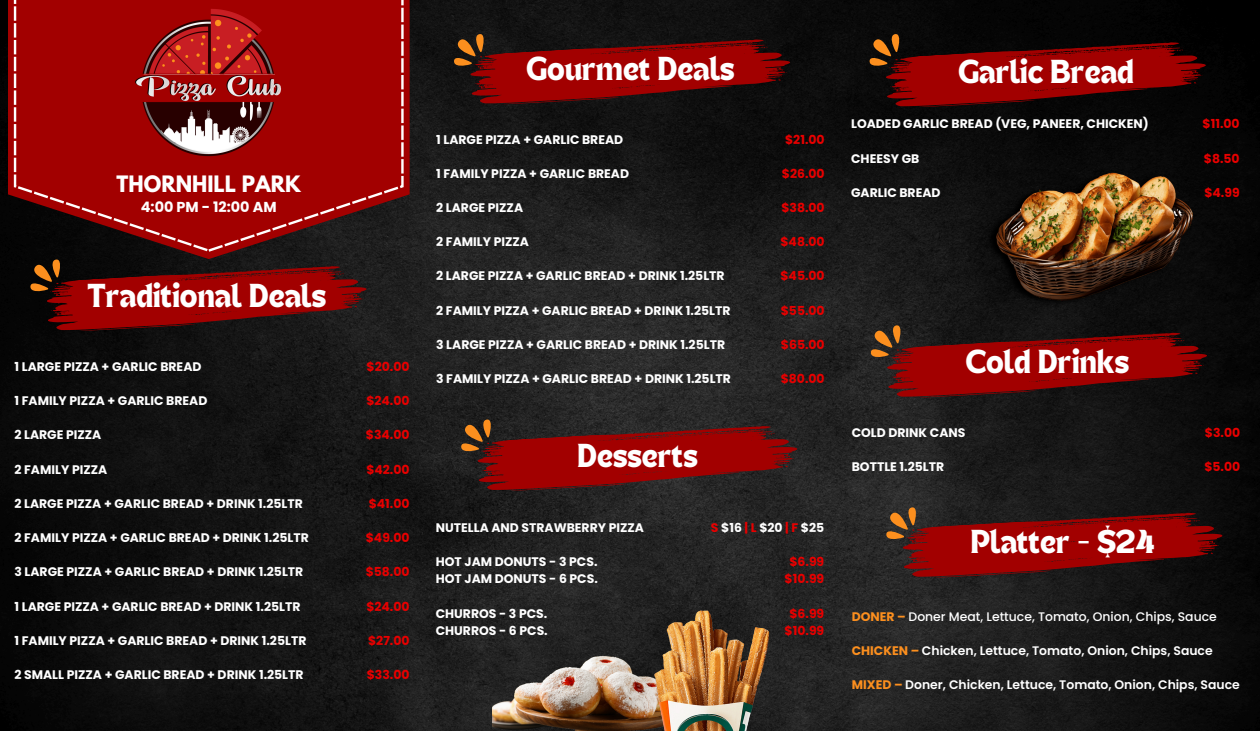
<style>
.page{position:relative;width:1260px;height:731px;background:#fff}
.page>*{position:absolute;margin:0;border:0;box-sizing:border-box;transform-origin:0 0}
.t1{font:24px "TANHEADLINE";color:#fff}
.t2{font:700 20px "League Spartan";color:#fff}
.t3{font:700 14.4px "Poppins";color:#fff}
.t4{font:700 12.4px/17.1px "Poppins";color:#fff}
.t5{font:700 12.4px/17.1px "Poppins";color:#e80000;text-align:center}
.t6{font:600 12.4px "Poppins";color:#fff}
.t7{font:500 12.4px "Poppins";color:#fff}
.s1{color:#e80000}
.s2{font-weight:700;color:#fc8f1e}
</style>
<div class="page">
<img style="left:0;top:0;width:1260px;height:730px">
<svg style="left:8px;top:0;width:402px;height:259px;background:#4e0b0b"></svg>
<svg style="left:14px;top:0;width:390px;height:252px;background:#910808"></svg>
<img style="left:135px;top:3px;width:146px;height:158px">
<img style="left:136px;top:75px;width:146px;height:26px">
<svg style="left:30px;top:259px;width:338px;height:75px;background:#620a08"></svg>
<svg style="left:870px;top:325px;width:338px;height:76px;background:#630b0a"></svg>
<svg style="left:461px;top:419px;width:338px;height:75px;background:#6b1210"></svg>
<svg style="left:869px;top:34px;width:338px;height:77px;background:#5b0403"></svg>
<svg style="left:454px;top:34px;width:338px;height:74px;background:#630908"></svg>
<svg style="left:886px;top:506px;width:338px;height:75px;background:#660d0c"></svg>
<img style="left:493px;top:637px;width:148px;height:93px">
<img style="left:641px;top:600px;width:138px;height:130px">
<img style="left:971px;top:156px;width:236px;height:157px">
<h2 class="t2" style="left:117px;top:174px;width:186px">THORNHILL PARK</h2>
<h3 class="t3" style="left:141px;top:197px;width:137px">4:00 PM - 12:00 AM</h3>
<h3 class="t1" style="left:88px;top:282px;width:240px">Traditional Deals</h3>
<h3 class="t4" style="left:14px;top:358px;width:188px">1 LARGE PIZZA + GARLIC BREAD</h3>
<h3 class="t4" style="left:14px;top:392px;width:194px">1 FAMILY PIZZA + GARLIC BREAD</h3>
<h3 class="t4" style="left:14px;top:426px;width:88px">2 LARGE PIZZA</h3>
<h3 class="t4" style="left:14px;top:460px;width:94px">2 FAMILY PIZZA</h3>
<h3 class="t4" style="left:14px;top:494px;width:290px">2 LARGE PIZZA + GARLIC BREAD + DRINK 1.25LTR</h3>
<h3 class="t4" style="left:14px;top:529px;width:296px">2 FAMILY PIZZA + GARLIC BREAD + DRINK 1.25LTR</h3>
<h3 class="t4" style="left:14px;top:563px;width:290px">3 LARGE PIZZA + GARLIC BREAD + DRINK 1.25LTR</h3>
<h3 class="t4" style="left:14px;top:597px;width:288px">1 LARGE PIZZA + GARLIC BREAD + DRINK 1.25LTR</h3>
<h3 class="t4" style="left:14px;top:631px;width:293px">1 FAMILY PIZZA + GARLIC BREAD + DRINK 1.25LTR</h3>
<h3 class="t4" style="left:14px;top:665px;width:291px">2 SMALL PIZZA + GARLIC BREAD + DRINK 1.25LTR</h3>
<h3 class="t5" style="left:367px;top:358px;width:44px">$20.00</h3>
<h3 class="t5" style="left:366px;top:392px;width:45px">$24.00</h3>
<h3 class="t5" style="left:366px;top:426px;width:45px">$34.00</h3>
<h3 class="t5" style="left:366px;top:460px;width:45px">$42.00</h3>
<h3 class="t5" style="left:369px;top:494px;width:42px">$41.00</h3>
<p class="t5" style="left:366px;top:529px;width:45px">$49.00</p>
<p class="t5" style="left:366px;top:563px;width:45px">$58.00</p>
<h1 class="t5" style="left:366px;top:597px;width:45px">$24.00</h1>
<h3 class="t5" style="left:368px;top:631px;width:43px">$27.00</h3>
<h3 class="t5" style="left:367px;top:665px;width:44px">$33.00</h3>
<h3 class="t1" style="left:526px;top:55px;width:210px">Gourmet Deals</h3>
<h3 class="t4" style="left:436px;top:130px;width:188px">1 LARGE PIZZA + GARLIC BREAD</h3>
<h3 class="t4" style="left:436px;top:165px;width:194px">1 FAMILY PIZZA + GARLIC BREAD</h3>
<h3 class="t4" style="left:436px;top:199px;width:88px">2 LARGE PIZZA</h3>
<p class="t4" style="left:436px;top:233px;width:94px">2 FAMILY PIZZA</p>
<p class="t4" style="left:436px;top:267px;width:290px">2 LARGE PIZZA + GARLIC BREAD + DRINK 1.25LTR</p>
<h1 class="t4" style="left:436px;top:301px;width:296px">2 FAMILY PIZZA + GARLIC BREAD + DRINK 1.25LTR</h1>
<h3 class="t4" style="left:436px;top:336px;width:290px">3 LARGE PIZZA + GARLIC BREAD + DRINK 1.25LTR</h3>
<h3 class="t4" style="left:436px;top:370px;width:296px">3 FAMILY PIZZA + GARLIC BREAD + DRINK 1.25LTR</h3>
<h1 class="t1" style="left:577px;top:441px;width:122px">Desserts</h1>
<h3 class="t5" style="left:785px;top:130px;width:41px">$21.00</h3>
<h3 class="t5" style="left:782px;top:165px;width:44px">$26.00</h3>
<h3 class="t5" style="left:781px;top:199px;width:45px">$38.00</h3>
<h3 class="t5" style="left:780px;top:233px;width:46px">$48.00</h3>
<p class="t5" style="left:780px;top:267px;width:46px">$45.00</p>
<p class="t5" style="left:781px;top:301px;width:45px">$55.00</p>
<p class="t5" style="left:781px;top:336px;width:45px">$65.00</p>
<p class="t5" style="left:781px;top:370px;width:45px">$80.00</p>
<h3 class="t4" style="left:436px;top:518px;width:210px">NUTELLA AND STRAWBERRY PIZZA</h3>
<h3 class="t4" style="left:436px;top:553px;width:164px">HOT JAM DONUTS - 3 PCS.<br>HOT JAM DONUTS - 6 PCS.</h3>
<h3 class="t4" style="left:436px;top:604px;width:114px">CHURROS - 3 PCS.<br>CHURROS - 6 PCS.</h3>
<h3 class="t4" style="left:711px;top:518px;width:115px"><span class="s1">S</span>$16<span class="s1">|L</span>$20<span class="s1">|F</span>$25</h3>
<h3 class="t5" style="left:784px;top:553px;width:41px">$6.99 $10.99</h3>
<h3 class="t5" style="left:784px;top:604px;width:41px">$6.99 $10.99</h3>
<h3 class="t1" style="left:958px;top:58px;width:177px">Garlic Bread</h3>
<h3 class="t4" style="left:851px;top:115px;width:299px">LOADED GARLIC BREAD (VEG, PANEER, CHICKEN)</h3>
<h3 class="t4" style="left:851px;top:150px;width:70px">CHEESY GB</h3>
<h3 class="t4" style="left:851px;top:184px;width:91px">GARLIC BREAD</h3>
<h3 class="t5" style="left:1202px;top:115px;width:39px">$11.00</h3>
<h3 class="t5" style="left:1204px;top:150px;width:37px">$8.50</h3>
<h3 class="t5" style="left:1204px;top:184px;width:37px">$4.99</h3>
<p class="t1" style="left:965px;top:348px;width:165px">Cold Drinks</p>
<p class="t4" style="left:852px;top:424px;width:115px">COLD DRINK CANS</p>
<p class="t4" style="left:852px;top:458px;width:94px">BOTTLE 1.25LTR</p>
<h3 class="t1" style="left:971px;top:528px;width:185px">Platter - $24</h3>
<h2 class="t5" style="left:1205px;top:424px;width:37px">$3.00</h2>
<p class="t5" style="left:1204px;top:458px;width:37px">$5.00</p>
<h1 class="t7" style="left:852px;top:607px;width:366px"><span class="s2">DONER –</span> Doner Meat, Lettuce, Tomato, Onion, Chips, Sauce</h1>
<h3 class="t6" style="left:852px;top:641px;width:362px"><span class="s2">CHICKEN –</span> Chicken, Lettuce, Tomato, Onion, Chips, Sauce</h3>
<h3 class="t6" style="left:852px;top:675px;width:390px"><span class="s2">MIXED –</span> Doner, Chicken, Lettuce, Tomato, Onion, Chips, Sauce</h3>
</div>
